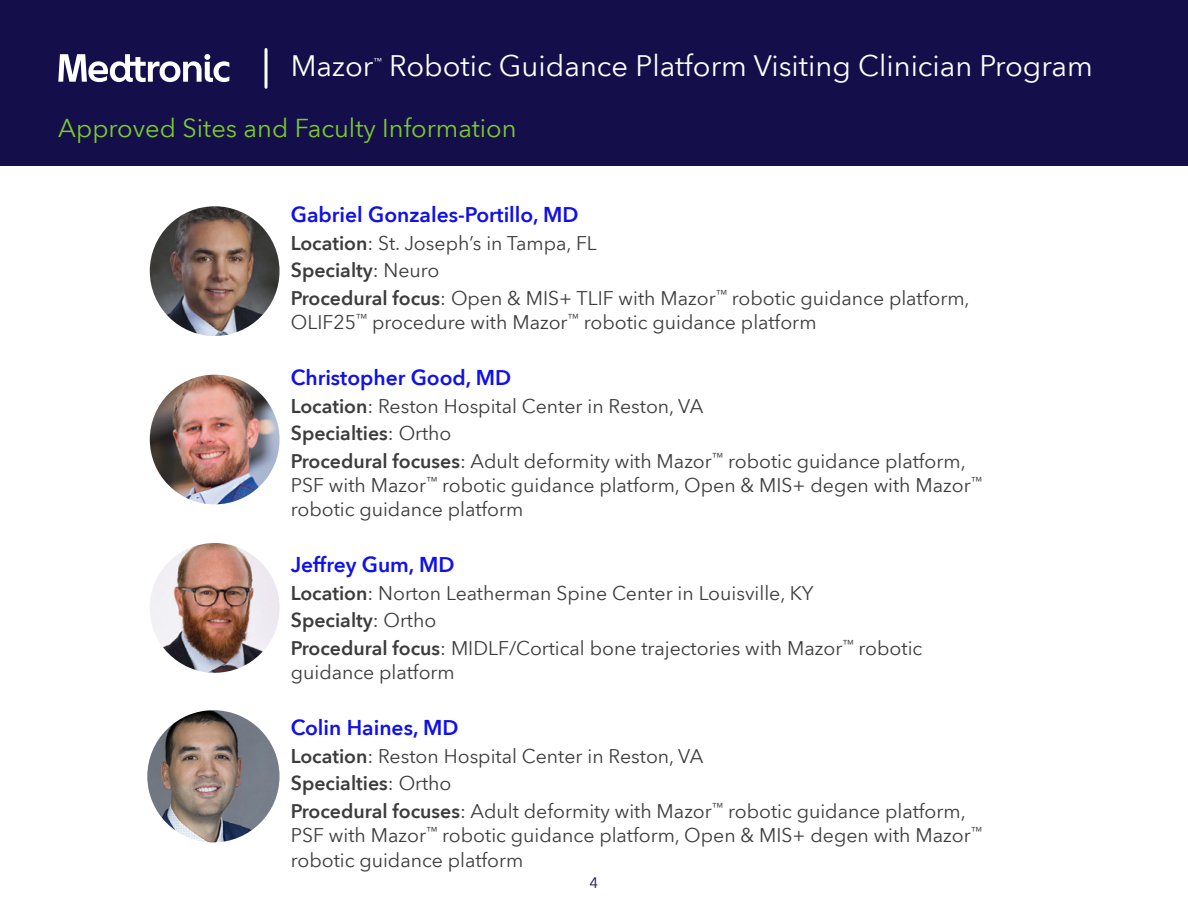
<style>
.page{position:relative;width:1188px;height:918px;background:#fff}
.page>*{position:absolute;margin:0;border:0;box-sizing:border-box;transform-origin:0 0}
.t1{font:29.1px "Avenir Next World";color:#fff}
.t2{font:25.5px "Avenir Next World";color:#7eca2a}
.t3{font:600 21px "Avenir Next World";color:#1010eb}
.t4{font:19.5px/27.5px "Avenir Next World";color:#3c3c3c}
.t5{font:15px "Avenir Next World";color:#170f5f}
.t6{font:8.55px "Avenir Next World";color:#fff}
.s1{font-weight:600}
</style>
<div class="page">
<div style="left:0;top:0;width:1188px;height:165px;background:#140f4b"></div>
<svg style="left:58px;top:54px;width:171px;height:28px"></svg>
<hr style="left:265px;top:50px;width:3px;height:37px;background:#fff">
<img style="left:150px;top:543px;width:130px;height:130px;border-radius:65px">
<img style="left:150px;top:206px;width:130px;height:130px;border-radius:65px">
<img style="left:150px;top:375px;width:130px;height:129px;border-radius:65px">
<img style="left:147px;top:710px;width:133px;height:132px;border-radius:66px">
<h1 class="t1" style="left:291px;top:43px;width:84px">Mazor</h1>
<p class="t6" style="left:373px;top:54px;width:10px">™</p>
<h1 class="t1" style="left:389px;top:43px;width:705px">Robotic Guidance Platform Visiting Clinician Program</h1>
<h2 class="t2" style="left:58px;top:108px;width:460px">Approved Sites and Faculty Information</h2>
<p class="t3" style="left:291px;top:203px;width:289px">Gabriel Gonzales-Portillo, MD</p>
<p class="t4" style="left:291px;top:229px;width:680px"><span class="s1">Location</span>: St. Joseph’s in Tampa, FL<br><span class="s1">Specialty</span>: Neuro<br><span class="s1">Procedural focus</span>: Open &amp; MIS+ TLIF with Mazor<sup>™</sup> robotic guidance platform,</p>
<p class="t4" style="left:291px;top:308px;width:527px">OLIF25<sup>™</sup> procedure with Mazor<sup>™</sup> robotic guidance platform</p>
<p class="t3" style="left:291px;top:366px;width:222px">Christopher Good, MD</p>
<p class="t4" style="left:291px;top:392px;width:677px"><span class="s1">Location</span>: Reston Hospital Center in Reston, VA<br><span class="s1">Specialties</span>: Ortho<br><span class="s1">Procedural focuses</span>: Adult deformity with Mazor<sup>™</sup> robotic guidance platform,</p>
<p class="t4" style="left:291px;top:473px;width:693px;line-height:24px">PSF with Mazor<sup>™</sup> robotic guidance platform, Open &amp; MIS+ degen with Mazor<sup>™ </sup>robotic guidance platform</p>
<p class="t3" style="left:291px;top:553px;width:165px">Jeffrey Gum, MD</p>
<p class="t4" style="left:291px;top:580px;width:633px"><span class="s1">Location</span>: Norton Leatherman Spine Center in Louisville, KY<br><span class="s1">Specialty</span>: Ortho<br><span class="s1">Procedural focus</span>: MIDLF/Cortical bone trajectories with Mazor<sup>™</sup> robotic</p>
<p class="t4" style="left:291px;top:659px;width:166px">guidance platform</p>
<p class="t3" style="left:291px;top:716px;width:169px">Colin Haines, MD</p>
<p class="t4" style="left:291px;top:743px;width:677px"><span class="s1">Location</span>: Reston Hospital Center in Reston, VA<br><span class="s1">Specialties</span>: Ortho<br><span class="s1">Procedural focuses</span>: Adult deformity with Mazor<sup>™</sup> robotic guidance platform,</p>
<p class="t4" style="left:291px;top:823px;width:693px;line-height:25.5px">PSF with Mazor<sup>™</sup> robotic guidance platform, Open &amp; MIS+ degen with Mazor<sup>™ </sup>robotic guidance platform</p>
<p class="t5" style="left:590px;top:871px;width:10px">4</p>
</div>
